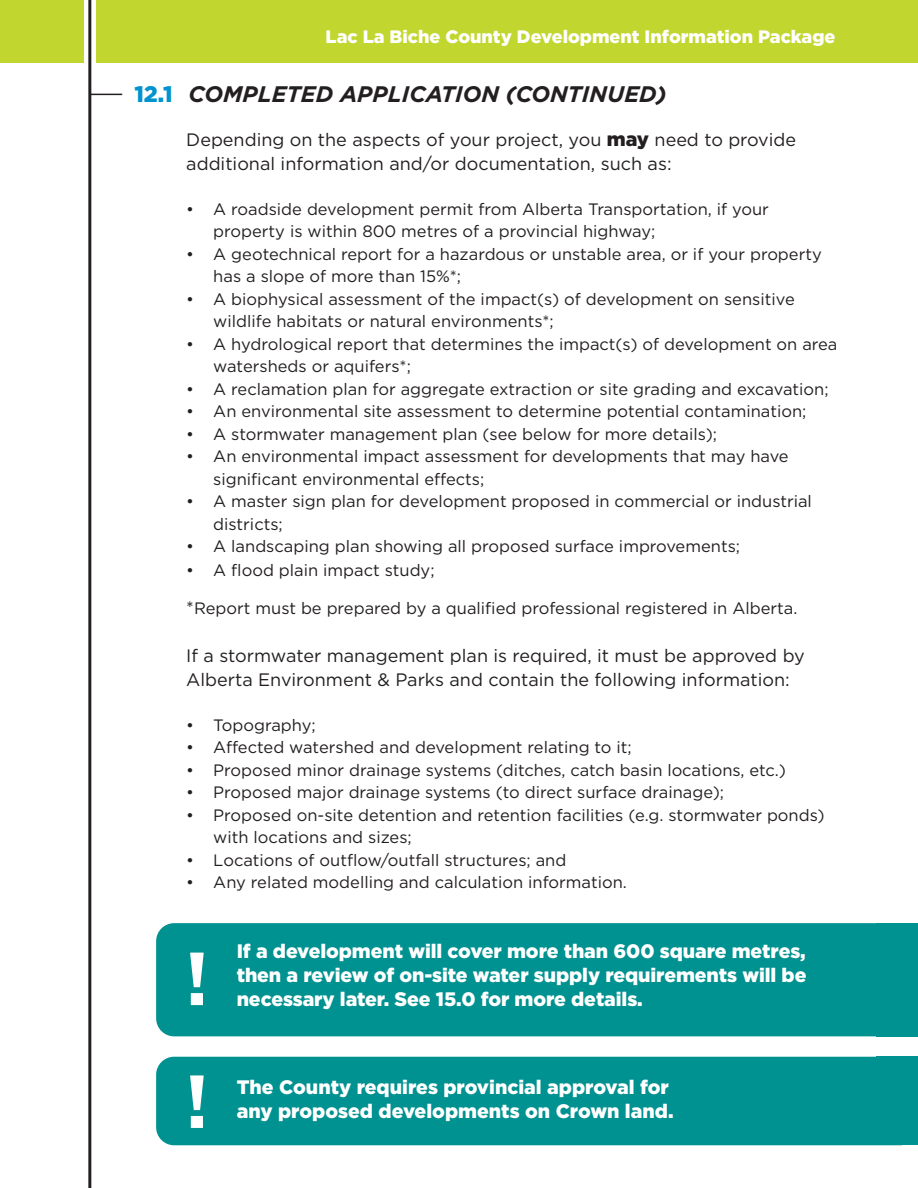
<style>
.page{position:relative;width:918px;height:1188px;background:#fff}
.page>*{position:absolute;margin:0;border:0;box-sizing:border-box;transform-origin:0 0}
.t1{font:700 75px "Gotham";color:#fff}
.t2{font:italic 700 22.5px "Gotham";color:#231f20}
.t3{font:900 19.5px/24px "Gotham";letter-spacing:-.005em;color:#fff}
.t4{font:18px/24px "Gotham";color:#231f20}
.t5{font:900 18px "Gotham";color:#fff}
.t6{font:16.5px/22.5px "Gotham";color:#231f20}
.s1{font-weight:900;font-style:normal;color:#0093d0}
.s2{font-weight:900;font-size:19.5px}
.s3{font-size:18px}
</style>
<div class="page">
<hr style="left:88px;top:0;width:3px;height:1188px;background:#231f20">
<hr style="left:90px;top:94px;width:32px;height:1px;background:#231f20">
<div style="left:156px;top:1057px;width:762px;height:88px;background:#009290;border-radius:18px"></div>
<div style="left:876px;top:1057px;width:42px;height:88px;background:#009290"></div>
<div style="left:96px;top:0;width:822px;height:62px;background:#c1d72f"></div>
<div style="left:0;top:0;width:83px;height:62px;background:#c1d72f"></div>
<div style="left:156px;top:923px;width:762px;height:113px;background:#009290;border-radius:18px"></div>
<div style="left:876px;top:923px;width:42px;height:113px;background:#009290"></div>
<p class="t5" style="left:326px;top:26px;width:511px">Lac La Biche County Development Information Package</p>
<p class="t2" style="left:134px;top:79px;width:534px"><span class="s1">12.1</span> COMPLETED APPLICATION (CONTINUED)</p>
<p class="t4" style="left:186px;top:127px;width:611px">Depending on the aspects of your project, you <span class="s2">may</span> need to provide additional information and/or documentation, such as:</p>
<p class="t6" style="left:213px;top:197px;width:557px;text-indent:-27px">• A roadside development permit from Alberta Transportation, if your property is within 800 metres of a provincial highway;</p>
<p class="t6" style="left:213px;top:242px;width:610px;text-indent:-27px">• A geotechnical report for a hazardous or unstable area, or if your property has a slope of more than 15%*;</p>
<p class="t6" style="left:213px;top:287px;width:583px;text-indent:-27px">• A biophysical assessment of the impact(s) of development on sensitive wildlife habitats or natural environments*;</p>
<p class="t6" style="left:213px;top:332px;width:626px;text-indent:-27px">• A hydrological report that determines the impact(s) of development on area watersheds or aquifers*;</p>
<p class="t6" style="left:186px;top:377px;width:644px">• A reclamation plan for aggregate extraction or site grading and excavation;</p>
<p class="t6" style="left:186px;top:400px;width:622px">• An environmental site assessment to determine potential contamination;</p>
<p class="t6" style="left:186px;top:422px;width:532px">• A stormwater management plan (see below for more details);</p>
<p class="t6" style="left:213px;top:445px;width:577px;text-indent:-27px">• An environmental impact assessment for developments that may have significant environmental effects;</p>
<p class="t6" style="left:213px;top:490px;width:600px;text-indent:-27px">• A master sign plan for development proposed in commercial or industrial districts;</p>
<p class="t6" style="left:186px;top:535px;width:555px">• A landscaping plan showing all proposed surface improvements;</p>
<p class="t6" style="left:186px;top:559px;width:250px">• A flood plain impact study;</p>
<p class="t6" style="left:186px;top:596px;width:613px"><span class="s3">*</span>Report must be prepared by a qualified professional registered in Alberta.</p>
<p class="t4" style="left:186px;top:643px;width:620px">If a stormwater management plan is required, it must be approved by<br>Alberta Environment &amp; Parks and contain the following information:</p>
<p class="t6" style="left:186px;top:713px;width:131px">• Topography;</p>
<p class="t6" style="left:186px;top:736px;width:447px">• Affected watershed and development relating to it;</p>
<p class="t6" style="left:186px;top:758px;width:601px">• Proposed minor drainage systems (ditches, catch basin locations, etc.)</p>
<p class="t6" style="left:186px;top:781px;width:539px">• Proposed major drainage systems (to direct surface drainage);</p>
<p class="t6" style="left:213px;top:803px;width:613px;text-indent:-27px">• Proposed on-site detention and retention facilities (e.g. stormwater ponds) with locations and sizes;</p>
<p class="t6" style="left:186px;top:848px;width:382px">• Locations of outflow/outfall structures; and</p>
<p class="t6" style="left:186px;top:871px;width:442px">• Any related modelling and calculation information.</p>
<p class="t1" style="left:185px;top:935px;width:26px">!</p>
<p class="t1" style="left:185px;top:1058px;width:26px">!</p>
<p class="t3" style="left:237px;top:938px;width:571px">If a development will cover more than 600 square metres, then a review of on-site water supply requirements will be</p>
<p class="t3" style="left:237px;top:986px;width:408px">necessary later. See 15.0 for more details.</p>
<p class="t3" style="left:237px;top:1075px;width:434px">The County requires provincial approval for</p>
<p class="t3" style="left:237px;top:1099px;width:438px">any proposed developments on Crown land.</p>
</div>
